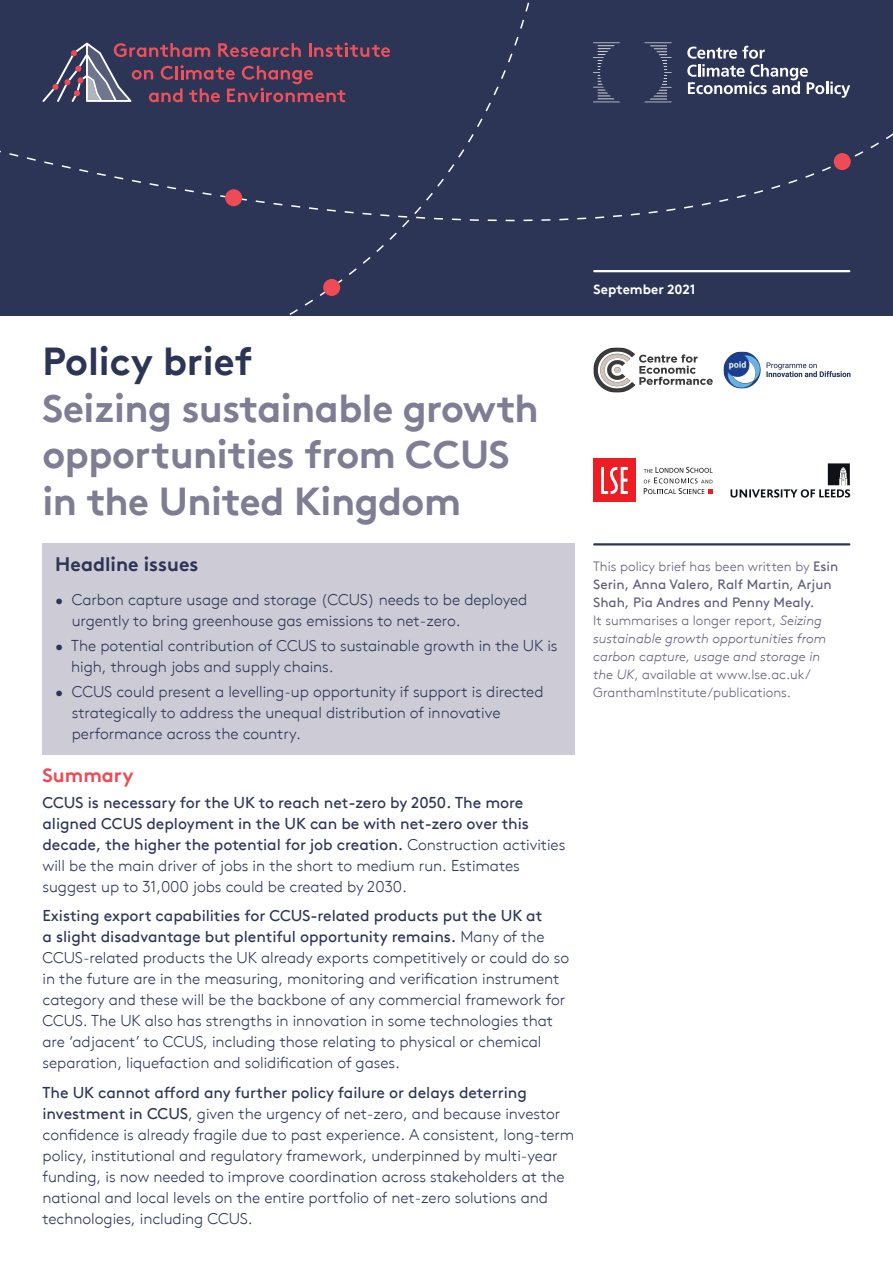
<style>
.page{position:relative;width:893px;height:1263px;background:#fff}
.page>*{position:absolute;margin:0;border:0;box-sizing:border-box;transform-origin:0 0}
.Main_title_28pt__34p{font:700 39px/46.8px "Brown TT";letter-spacing:-.015em;color:#7f7d94}
.Main_title_28pt__34p-2{font:700 39px "Brown TT";color:#2d3557}
.Headline_title__11pt{font:700 19.5px "Brown TT";color:#2d3557}
.Summary_title__13pt{font:700 19.5px "Brown TT";color:#ef4b57}
.Summary_text__13pt{font:300 15.75px/21px "Brown TT";letter-spacing:-.005em;color:#2d3557}
.Headline_bullets_11p{font:300 15.75px/21px "Brown TT";letter-spacing:-.005em;color:#2d3557}
.Summary_text__13pt-2{font:15.75px/21px "Brown TT";letter-spacing:-.005em;color:#2d3557}
.Right_column_text__9{font:300 13.5px/18px "Brown TT";color:#5f5e7a}
.t1{font:700 13.5px "Brown TT";color:#fff}
.s1{font-weight:300}
.s2{font-weight:400}
.s3{font-style:italic}
</style>
<div class="page">
<div style="left:0;top:0;width:893px;height:316px;background:#2d3557"></div>
<svg style="left:0;top:111px;width:893px;height:204px"></svg>
<div style="left:225px;top:189px;width:17px;height:17px;background:#ef4b57;border-radius:50%"></div>
<div style="left:834px;top:153px;width:17px;height:17px;background:#ef4b57;border-radius:50%"></div>
<svg style="left:593px;top:43px;width:79px;height:59px"></svg>
<svg style="left:687px;top:46px;width:163px;height:52px"></svg>
<svg style="left:42px;top:43px;width:348px;height:59px"></svg>
<hr style="left:594px;top:543px;width:255px;height:2px;background:#2d3557">
<div style="left:593px;top:458px;width:43px;height:44px;background:#ee1d23"></div>
<svg style="left:601px;top:467px;width:27px;height:27px"></svg>
<svg style="left:644px;top:467px;width:68px;height:27px"></svg>
<svg style="left:730px;top:463px;width:120px;height:35px"></svg>
<div style="left:43px;top:543px;width:532px;height:212px;background:#cdcbd5"></div>
<hr style="left:594px;top:270px;width:255px;height:2px;background:#fff">
<img style="left:593px;top:348px;width:120px;height:44px">
<img style="left:724px;top:351px;width:127px;height:38px">
<p class="Main_title_28pt__34p-2" style="left:43px;top:337px;width:212px">Policy brief</p>
<p class="Main_title_28pt__34p" style="left:43px;top:384px;width:498px">Seizing sustainable growth opportunities from CCUS in the United Kingdom</p>
<p class="Headline_title__11pt" style="left:55px;top:552px;width:145px">Headline issues</p>
<p class="Headline_bullets_11p" style="left:72px;top:589px;width:457px;text-indent:-16px">• Carbon capture usage and storage (CCUS) needs to be deployed urgently to bring greenhouse gas emissions to net-zero.</p>
<p class="Headline_bullets_11p" style="left:71px;top:635px;width:488px;text-indent:-16px">• The potential contribution of CCUS to sustainable growth in the UK is high, through jobs and supply chains.</p>
<p class="Headline_bullets_11p" style="left:72px;top:681px;width:473px;text-indent:-16px">• CCUS could present a levelling-up opportunity if support is directed strategically to address the unequal distribution of innovative performance across the country.</p>
<p class="Summary_title__13pt" style="left:43px;top:764px;width:93px">Summary</p>
<p class="Summary_text__13pt-2" style="left:43px;top:792px;width:524px">CCUS is necessary for the UK to reach net-zero by 2050. The more aligned CCUS deployment in the UK can be with net-zero over this decade, the higher the potential for job creation. <span class="s1">Construction activities will be the main driver of jobs in the short to medium run. Estimates suggest up to 31,000 jobs could be created by 2030.</span></p>
<p class="Summary_text__13pt" style="left:43px;top:905px;width:528px"><span class="s2">Existing export capabilities for CCUS-related products put the UK at<br>a slight disadvantage but plentiful opportunity remains.</span> Many of the CCUS-related products the UK already exports competitively or could do so in the future are in the measuring, monitoring and verification instrument category and these will be the backbone of any commercial framework for CCUS. The UK also has strengths in innovation in some technologies that are ‘adjacent’ to CCUS, including those relating to physical or chemical separation, liquefaction and solidification of gases.</p>
<p class="Summary_text__13pt" style="left:43px;top:1082px;width:533px"><span class="s2">The UK cannot afford any further policy failure or delays deterring investment in CCUS</span>, given the urgency of net-zero, and because investor confidence is already fragile due to past experience. A consistent, long-term policy, institutional and regulatory framework, underpinned by multi-year funding, is now needed to improve coordination across stakeholders at the national and local levels on the entire portfolio of net-zero solutions and technologies, including CCUS.</p>
<p class="t1" style="left:593px;top:281px;width:103px">September 2021</p>
<p class="Right_column_text__9" style="left:593px;top:557px;width:247px">This policy brief has been written by <span class="s2">Esin Serin, Anna Valero, Ralf Martin, Arjun Shah, Pia Andres and Penny Mealy.<br></span>It summarises a longer report, <span class="s3">Seizing sustainable growth opportunities from carbon capture, usage and storage in the UK</span>, available at www.lse.ac.uk/ GranthamInstitute/publications.</p>
</div>
